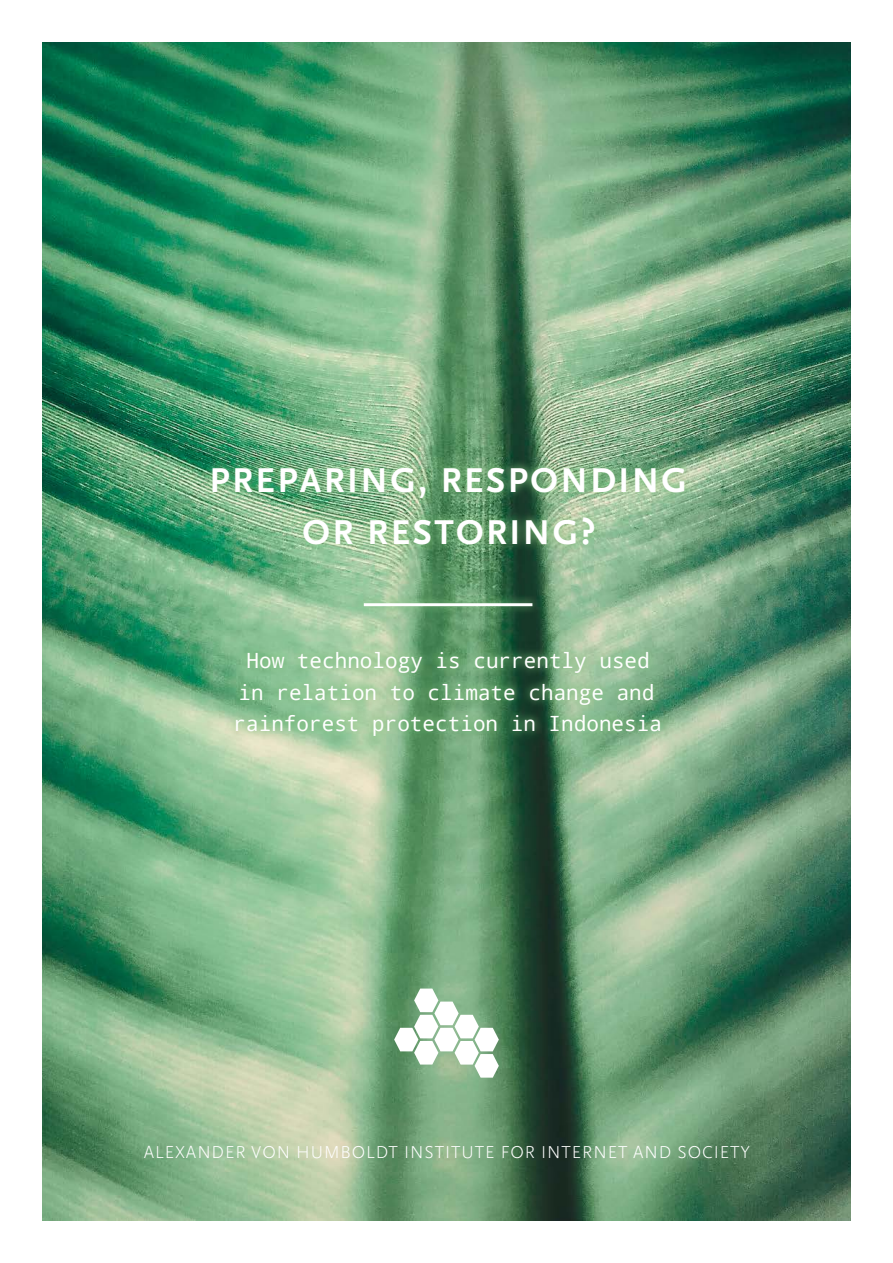
<style>
.page{position:relative;width:893px;height:1263px;background:#fff}
.page>*{position:absolute;margin:0;border:0;box-sizing:border-box;transform-origin:0 0}
.t1{font:700 36px/51.4px "Scala Sans Pro";letter-spacing:.07em;color:#fff;text-align:center}
.t2{font:21px/31.7px "Droid Sans Mono";color:#fff;text-align:center}
.BIG_HEADER{font:300 18px "Scala Sans Pro";letter-spacing:.05em;color:#fff}
</style>
<div class="page">
<img style="left:43px;top:43px;width:807px;height:1177px">
<svg style="left:394px;top:988px;width:105px;height:90px"></svg>
<div style="left:204px;top:458px;width:490px;height:287px;background:#80c17b;opacity:.75"></div>
<hr style="left:364px;top:603px;width:168px;height:3px;background:#fff">
<p class="t1" style="left:210px;top:455px;width:479px">PREPARING, RESPONDING<br>OR RESTORING?</p>
<p class="t2" style="left:234px;top:644px;width:430px">How technology is currently used in relation to climate change and rainforest protection in Indonesia</p>
<h1 class="BIG_HEADER" style="left:144px;top:1141px;width:608px">ALEXANDER VON HUMBOLDT INSTITUTE FOR INTERNET AND SOCIETY</h1>
</div>
